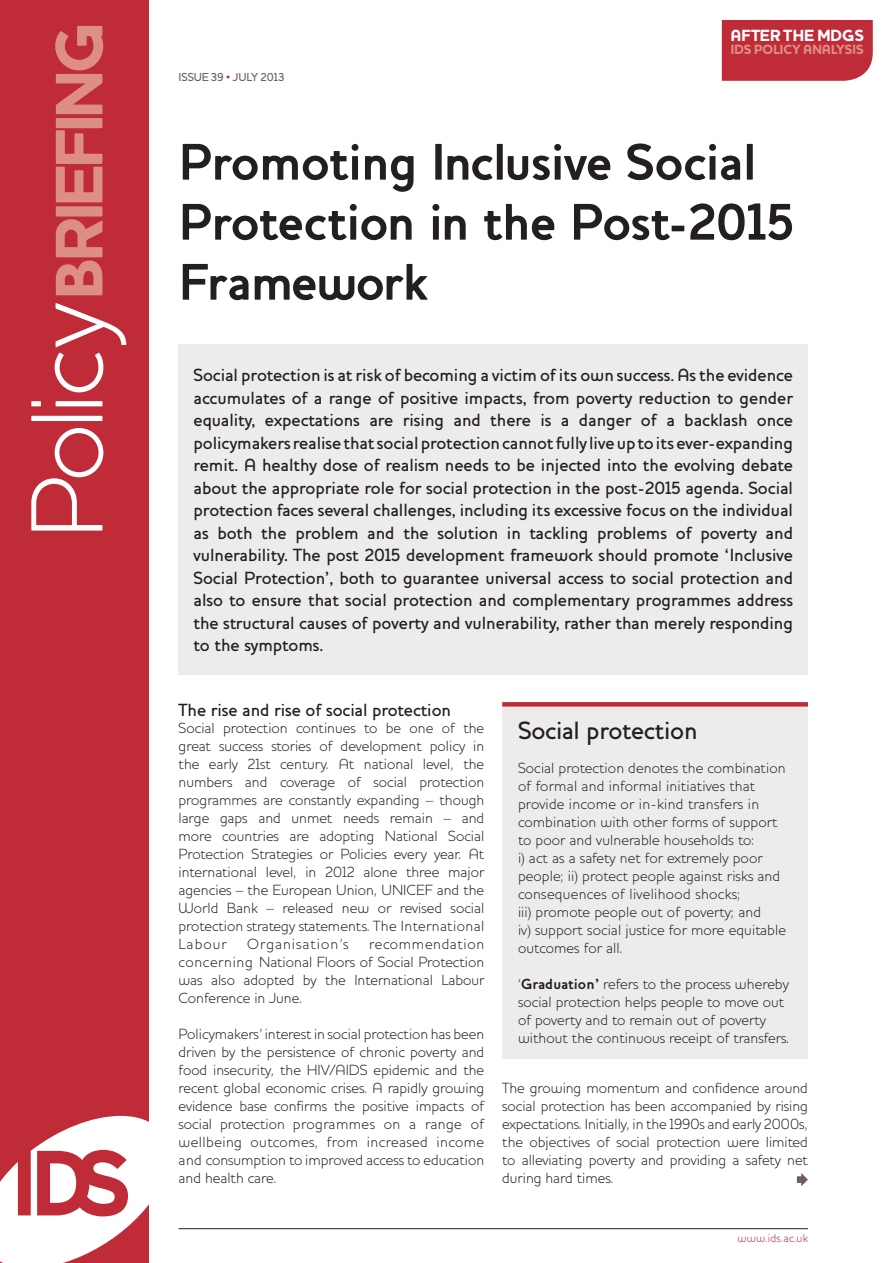
<style>
.page{position:relative;width:893px;height:1263px;background:#fff}
.page>*{position:absolute;margin:0;border:0;box-sizing:border-box;transform-origin:0 0}
.t1{font:900 68.55px "Houschka";letter-spacing:-.065em;color:#dd8f83}
.t2{font:700 52.5px/60px "Houschka";letter-spacing:-.02em;color:#231f20}
.t3{font:500 25.5px "Houschka";letter-spacing:-.01em;color:#231f20}
.t4{font:500 18px/22.5px "Houschka";letter-spacing:-.005em;color:#231f20;text-align:justify}
.t5{font:900 16.5px "Houschka";letter-spacing:-.005em;color:#fff}
.t6{font:300 15px/18px "Houschka";color:#231f20;text-align:justify}
.t7{font:300 15px "Houschka";letter-spacing:.07em;color:#231f20}
.t8{font:900 13.65px "Houschka";letter-spacing:-.02em;color:#dd8f83}
.t9{font:500 11.7px "Houschka";letter-spacing:-.005em;color:#6e605a}
.t10{font:300 11.7px "Houschka";letter-spacing:.01em;color:#bf2b37}
.s1{font-weight:300;font-size:104.4px;color:#fff}
.s2{color:#bf2b37}
.s3{font-weight:700}
</style>
<div class="page">
<hr style="left:179px;top:1228px;width:629px;height:1px;background:#231f20">
<svg style="left:797px;top:1173px;width:11px;height:13px"></svg>
<div style="left:0;top:0;width:148px;height:1263px;background:#bf2b37"></div>
<svg style="left:0;top:1116px;width:149px;height:147px"></svg>
<div style="left:179px;top:344px;width:629px;height:331px;background:#eeeceb"></div>
<div style="left:502px;top:704px;width:306px;height:355px;background:#eeeceb"></div>
<div style="left:502px;top:702px;width:306px;height:5px;background:#bf2b37"></div>
<div style="left:722px;top:20px;width:151px;height:61px;background:#bf2b37"></div>
<h1 class="t1" style="left:39px;top:539px;width:519px;rotate:-90deg"><span class="s1">Policy</span>BRIEFING</h1>
<p class="t9" style="left:179px;top:70px;width:108px">ISSUE 39 <span class="s2">•</span> JULY 2013</p>
<p class="t5" style="left:730px;top:26px;width:135px">AFTER THE MDGS</p>
<p class="t8" style="left:730px;top:42px;width:135px">IDS POLICY ANALYSIS</p>
<h2 class="t2" style="left:179px;top:132px;width:617px">Promoting Inclusive Social<br>Protection in the Post-2015<br>Framework</h2>
<p class="t4" style="left:193px;top:364px;width:601px">Social protection is at risk of becoming a victim of its own success. As the evidence accumulates of a range of positive impacts, from poverty reduction to gender equality, expectations are rising and there is a danger of a backlash once policymakers realise that social protection cannot fully live up to its ever-expanding remit. A healthy dose of realism needs to be injected into the evolving debate about the appropriate role for social protection in the post-2015 agenda. Social protection faces several challenges, including its excessive focus on the individual as both the problem and the solution in tackling problems of poverty and vulnerability. The post 2015 development framework should promote ‘Inclusive Social Protection’, both to guarantee universal access to social protection and also to ensure that social protection and complementary programmes address the structural causes of poverty and vulnerability, rather than merely responding to the symptoms.</p>
<p class="t4" style="left:179px;top:698px;width:274px">The rise and rise of social protection</p>
<p class="t6" style="left:179px;top:719px;width:307px">Social protection continues to be one of the great success stories of development policy in the early 21st century. At national level, the numbers and coverage of social protection programmes are constantly expanding – though large gaps and unmet needs remain – and more countries are adopting National Social Protection Strategies or Policies every year. At international level, in 2012 alone three major agencies – the European Union, UNICEF and the World Bank – released new or revised social protection strategy statements. The International Labour</p>
<p class="t7" style="left:247px;top:935px;width:103px">Organisation’s</p>
<p class="t6" style="left:179px;top:935px;width:307px;text-indent:190px">recommendation concerning National Floors of Social Protection was also adopted by the International Labour Conference in June.</p>
<p class="t6" style="left:179px;top:1025px;width:307px">Policymakers’ interest in social protection has been driven by the persistence of chronic poverty and food insecurity, the HIV/AIDS epidemic and the recent global economic crises. A rapidly growing evidence base confirms the positive impacts of social protection programmes on a range of wellbeing outcomes, from increased income and consumption to improved access to education and health care.</p>
<h3 class="t3" style="left:518px;top:715px;width:181px">Social protection</h3>
<p class="t6" style="left:518px;top:759px;width:270px;text-align:left">Social protection denotes the combination of formal and informal initiatives that provide income or in-kind transfers in combination with other forms of support to poor and vulnerable households to:<br>i) act as a safety net for extremely poor people; ii) protect people against risks and consequences of livelihood shocks;<br>iii) promote people out of poverty; and<br>iv) support social justice for more equitable outcomes for all.</p>
<p class="t6" style="left:518px;top:975px;width:273px;text-align:left">‘<span class="s3">Graduation’</span> refers to the process whereby social protection helps people to move out of poverty and to remain out of poverty without the continuous receipt of transfers.</p>
<p class="t6" style="left:502px;top:1079px;width:307px">The growing momentum and confidence around social protection has been accompanied by rising expectations. Initially, in the 1990s and early 2000s, the objectives of social protection were limited to alleviating poverty and providing a safety net during hard times.</p>
<p class="t10" style="left:738px;top:1231px;width:72px">www.ids.ac.uk</p>
</div>
